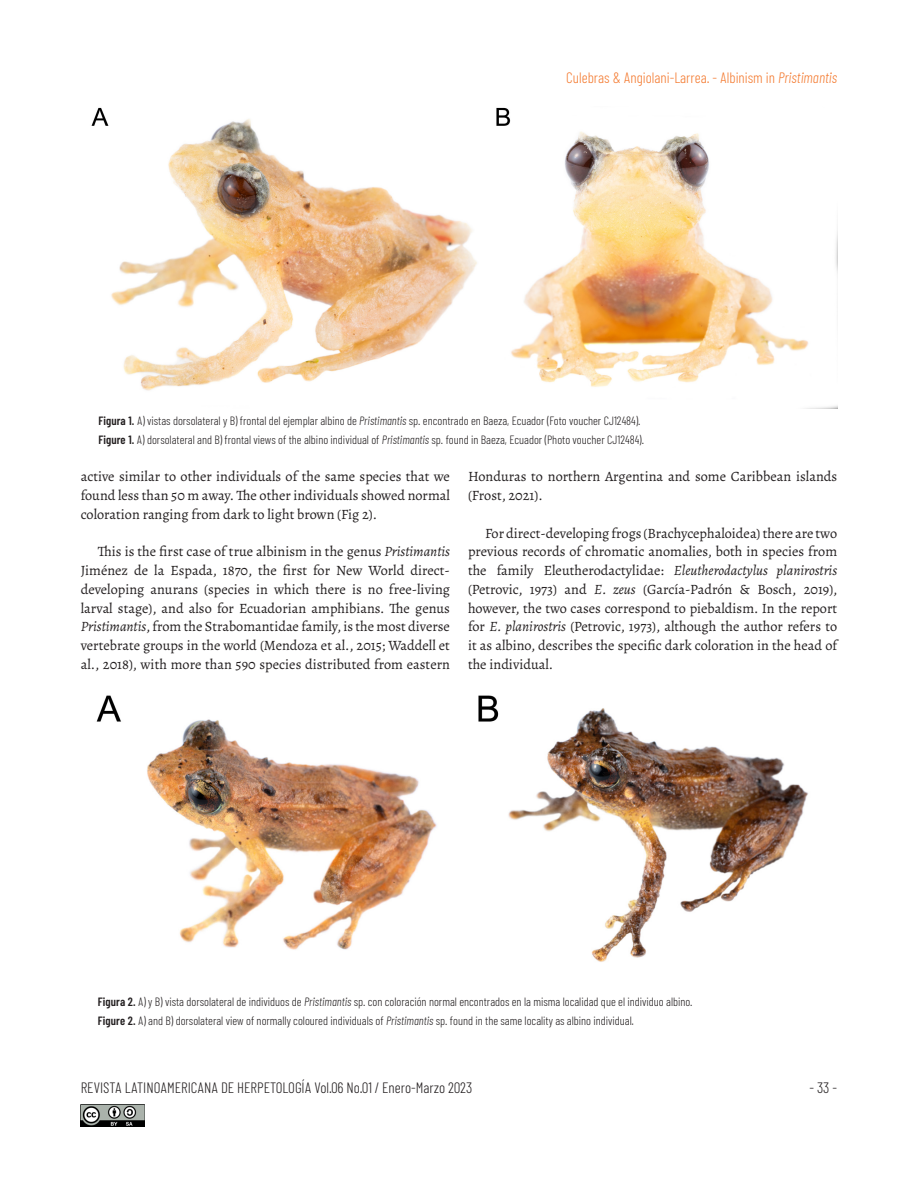
<style>
.page{position:relative;width:918px;height:1188px;background:#fff}
.page>*{position:absolute;margin:0;border:0;box-sizing:border-box;transform-origin:0 0}
.t1{font:300 15px "Barlow Condensed";color:#231f20}
.t2{font:300 15px "Barlow Condensed";color:#f47b31}
._02-txt_Artículo_2{font:14.25px/18.8px "Alegreya";color:#231f20;text-align:justify}
._02-txt_pie_de_Foto{font:300 12px "Barlow Condensed";color:#231f20}
.s1{font-style:italic}
.s2{font-weight:600}
</style>
<div class="page">
<img style="left:81px;top:1104px;width:64px;height:23px">
<img style="left:91px;top:107px;width:746px;height:302px">
<img style="left:96px;top:695px;width:712px;height:267px">
<p class="t2" style="left:566px;top:68px;width:272px">Culebras &amp; Angiolani-Larrea. - Albinism in <span class="s1">Pristimantis</span></p>
<p class="_02-txt_pie_de_Foto" style="left:98px;top:413px;width:544px"><span class="s2">Figura 1.</span> A) vistas dorsolateral y B) frontal del ejemplar albino de <span class="s1">Pristimantis</span> sp. encontrado en Baeza, Ecuador (Foto voucher CJ12484).</p>
<p class="_02-txt_pie_de_Foto" style="left:98px;top:432px;width:547px"><span class="s2">Figure 1.</span> A) dorsolateral and B) frontal views of the albino individual of <span class="s1">Pristimantis</span> sp. found in Baeza, Ecuador (Photo voucher CJ12484).</p>
<p class="_02-txt_Artículo_2" style="left:81px;top:467px;width:371px">active similar to other individuals of the same species that we found less than 50 m away. The other individuals showed normal coloration ranging from dark to light brown (Fig 2).</p>
<p class="_02-txt_Artículo_2" style="left:81px;top:542px;width:371px;text-indent:17px">This is the first case of true albinism in the genus <span class="s1">Pristimantis </span>Jiménez de la Espada, 1870, the first for New World direct&shy;developing anurans (species in which there is no free-living larval stage), and also for Ecuadorian amphibians. The genus <span class="s1">Pristimantis</span>, from the Strabomantidae family, is the most diverse vertebrate groups in the world (Mendoza et al., 2015; Waddell et al., 2018), with more than 590 species distributed from eastern</p>
<p class="_02-txt_Artículo_2" style="left:468px;top:467px;width:371px">Honduras to northern Argentina and some Caribbean islands (Frost, 2021).</p>
<p class="_02-txt_Artículo_2" style="left:468px;top:523px;width:371px;text-indent:17px">For direct-developing frogs (Brachycephaloidea) there are two previous records of chromatic anomalies, both in species from the family Eleutherodactylidae: <span class="s1">Eleutherodactylus planirostris </span>(Petrovic, 1973) and <span class="s1">E. zeus</span> (García-Padrón &amp; Bosch, 2019), however, the two cases correspond to piebaldism. In the report for <span class="s1">E. planirostris</span> (Petrovic, 1973), although the author refers to it as albino, describes the specific dark coloration in the head of the individual.</p>
<p class="_02-txt_pie_de_Foto" style="left:98px;top:995px;width:596px"><span class="s2">Figura 2.</span> A) y B) vista dorsolateral de individuos de <span class="s1">Pristimantis</span> sp. con coloración normal encontrados en la misma localidad que el individuo albino.</p>
<p class="_02-txt_pie_de_Foto" style="left:98px;top:1013px;width:538px"><span class="s2">Figure 2.</span> A) and B) dorsolateral view of normally coloured individuals of <span class="s1">Pristimantis</span> sp. found in the same locality as albino individual<span class="s1">.</span></p>
<p class="t1" style="left:81px;top:1079px;width:393px">REVISTA LATINOAMERICANA DE HERPETOLOGÍA Vol.06 No.01 / Enero-Marzo 2023</p>
<p class="t1" style="left:809px;top:1079px;width:29px">- 33 -</p>
</div>
